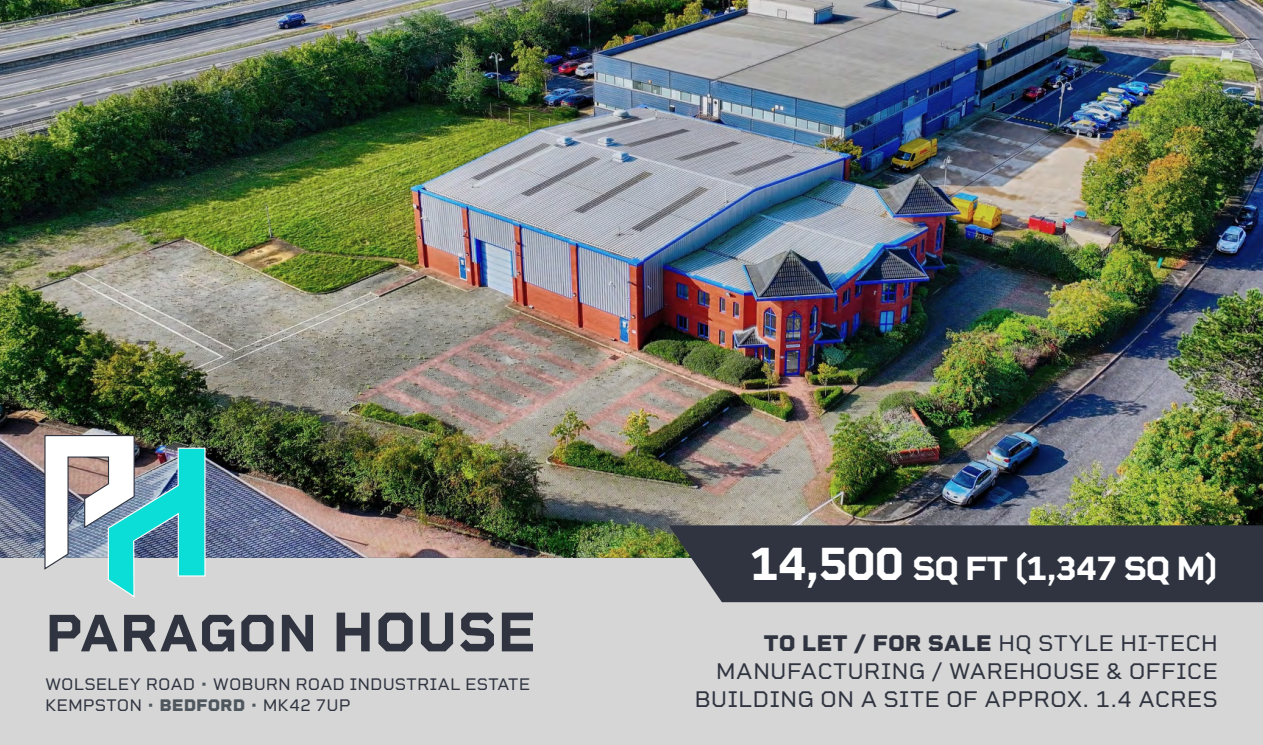
<style>
.page{position:relative;width:1263px;height:745px;background:#fff}
.page>*{position:absolute;margin:0;border:0;box-sizing:border-box;transform-origin:0 0}
.t1{font:700 53.62px "Rigid Square";color:#2f3440}
.t2{font:700 34.25px "Rigid Square";letter-spacing:-.05em;color:#fff}
.t3{font:23.12px/27.6px "Rigid Square";color:#2f3440;text-align:right}
.t4{font:17.12px/20.5px "Rigid Square";color:#2f3440}
.s1{font-size:57px}
.s2{color:#4f575e}
.s3{font-weight:800;color:#4f575e}
.s4{font-size:47.38px}
.s5{font-weight:800}
</style>
<div class="page">
<div style="left:0;top:340px;width:1262px;height:404px;background:#d6d6d6"></div>
<img style="left:0;top:0;width:1262px;height:557px">
<img style="left:43px;top:434px;width:163px;height:164px">
<div style="left:668px;top:525px;width:594px;height:76px;background:#2f3440"></div>
<h1 class="t1" style="left:45px;top:600px;width:492px">PARAGON <span class="s1">HOUSE</span></h1>
<p class="t4" style="left:45px;top:673px;width:486px">WOLSELEY ROAD <span class="s2">•</span> WOBURN ROAD INDUSTRIAL ESTATE<br>KEMPSTON <span class="s2">•</span> <span class="s3">BEDFORD</span> <span class="s2">•</span> MK42 7UP</p>
<h2 class="t2" style="left:748px;top:547px;width:470px"><span class="s4">14,500</span> SQ FT (1,347 SQ M)</h2>
<p class="t3" style="left:694px;top:628px;width:524px"><span class="s5">TO LET / FOR SALE</span> HQ STYLE HI-TECH<br>MANUFACTURING / WAREHOUSE &amp; OFFICE<br>BUILDING ON A SITE OF APPROX. 1.4 ACRES</p>
</div>
